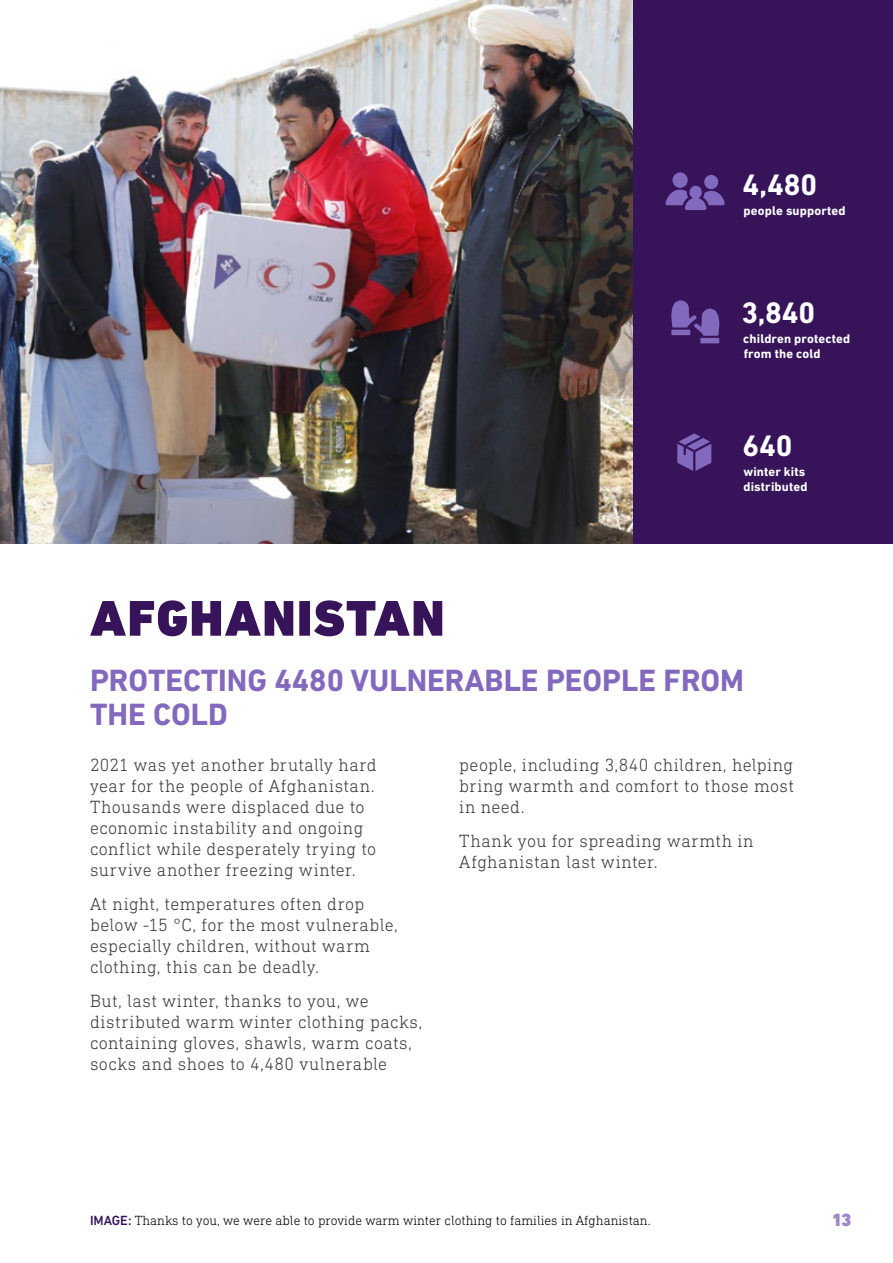
<style>
.page{position:relative;width:893px;height:1263px;background:#fff}
.page>*{position:absolute;margin:0;border:0;box-sizing:border-box;transform-origin:0 0}
.t1{font:900 51px "DIN Next LT Pro";letter-spacing:.03em;color:#37145a}
.t2{font:700 31.35px/33.8px "DIN Next LT Pro";color:#8269be}
.body_copy{font:700 30.15px "DIN Next LT Pro";color:#fff}
.t3{font:300 18px/21px "DIN Next Slab Pro";letter-spacing:.02em;color:#3c3c3b}
.t4{font:900 18px "DIN Next LT Pro";color:#9b87cb}
.Sub_Heading{font:300 13.5px "DIN Next Slab Pro";color:#000}
.body_copy-2{font:700 12.9px/15px "DIN Next LT Pro";letter-spacing:.01em;color:#fff}
.s1{font-family:"DIN Next LT Pro";font-weight:500;color:#37145a}
</style>
<div class="page">
<img style="left:0;top:0;width:633px;height:543px">
<div style="left:633px;top:0;width:260px;height:543px;background:#37145a"></div>
<svg style="left:671px;top:300px;width:49px;height:36px"></svg>
<div style="left:700px;top:338px;width:19px;height:5px;background:#8269be"></div>
<div style="left:672px;top:172px;width:16px;height:16px;background:#8269be;border-radius:50%"></div>
<div style="left:704px;top:175px;width:14px;height:14px;background:#8269be;border-radius:50%"></div>
<svg style="left:665px;top:186px;width:60px;height:24px"></svg>
<svg style="left:677px;top:433px;width:34px;height:38px"></svg>
<p class="body_copy" style="left:742px;top:167px;width:76px">4,480</p>
<p class="body_copy-2" style="left:744px;top:203px;width:104px">people supported</p>
<p class="body_copy" style="left:741px;top:295px;width:75px">3,840</p>
<p class="body_copy-2" style="left:743px;top:331px;width:108px">children protected from the cold</p>
<p class="body_copy" style="left:743px;top:428px;width:52px">640</p>
<p class="body_copy-2" style="left:743px;top:464px;width:66px">winter kits distributed</p>
<p class="t1" style="left:90px;top:588px;width:356px">AFGHANISTAN</p>
<p class="t2" style="left:90px;top:664px;width:655px">PROTECTING 4480 VULNERABLE PEOPLE FROM<br>THE COLD</p>
<p class="t3" style="left:90px;top:754px;width:288px">2021 was yet another brutally hard year for the people of Afghanistan.<br>Thousands were displaced due to economic instability and ongoing conflict while desperately trying to survive another freezing winter.</p>
<p class="t3" style="left:90px;top:893px;width:309px">At night, temperatures often drop below -15 °C, for the most vulnerable, especially children, without warm clothing, this can be deadly.</p>
<p class="t3" style="left:90px;top:990px;width:334px">But, last winter, thanks to you, we distributed warm winter clothing packs, containing gloves, shawls, warm coats, socks and shoes to 4,480 vulnerable</p>
<p class="t3" style="left:459px;top:754px;width:336px;text-align:justify">people, including 3,840 children, helping bring warmth and comfort to those most in need.</p>
<p class="t3" style="left:459px;top:830px;width:296px">Thank you for spreading warmth in<br>Afghanistan last winter.</p>
<p class="Sub_Heading" style="left:90px;top:1212px;width:562px"><span class="s1">IMAGE:</span> Thanks to you, we were able to provide warm winter clothing to families in Afghanistan.</p>
<p class="t4" style="left:832px;top:1209px;width:21px">13</p>
</div>
